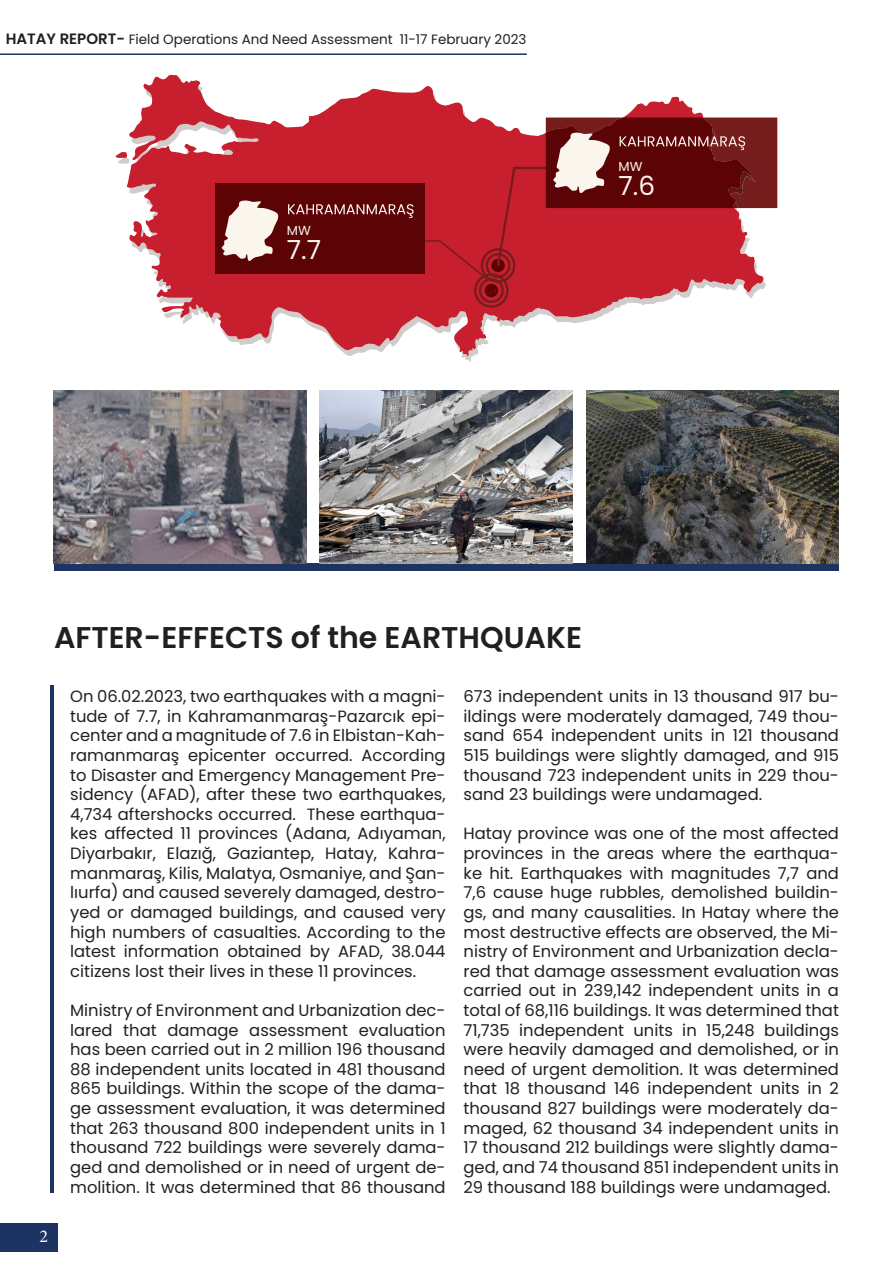
<style>
.page{position:relative;width:893px;height:1263px;background:#fff}
.page>*{position:absolute;margin:0;border:0;box-sizing:border-box;transform-origin:0 0}
.t1{font:600 30px "Poppins";color:#231f20}
.t2{font:26.25px "Poppins";color:#faf5ed}
.t3{font:18px "Minion Pro";color:#fff}
.t4{font:16.35px/19.6px "Poppins";color:#231f20;text-align:justify}
.t5{font:13.5px "Poppins";color:#231f20}
.t6{font:13.05px "Poppins";color:#faf5ed}
.s1{font-weight:600;font-size:15px}
</style>
<div class="page">
<hr style="left:0;top:53px;width:527px;height:2px;background:#1d3463">
<div style="left:0;top:1223px;width:57px;height:29px;background:#1d3463"></div>
<div style="left:54px;top:563px;width:785px;height:8px;background:#1d3463"></div>
<hr style="left:50px;top:685px;width:4px;height:507px;background:#1d3463">
<img style="left:53px;top:391px;width:253px;height:172px">
<img style="left:320px;top:391px;width:252px;height:172px">
<img style="left:586px;top:391px;width:253px;height:172px">
<svg style="left:127px;top:75px;width:637px;height:281px"></svg>
<svg style="left:115px;top:152px;width:15px;height:12px"></svg>
<div style="left:216px;top:183px;width:209px;height:90px;background:#5c0305"></div>
<svg style="left:221px;top:200px;width:57px;height:61px"></svg>
<svg style="left:425px;top:118px;width:352px;height:204px;background:#b43e47"></svg>
<svg style="left:288px;top:204px;width:126px;height:14px"></svg>
<p class="t5" style="left:6px;top:31px;width:522px"><span class="s1">HATAY REPORT-</span> Field Operations And Need Assessment 11-17 February 2023</p>
<p class="t6" style="left:287px;top:223px;width:25px">MW</p>
<h2 class="t2" style="left:287px;top:235px;width:36px">7.7</h2>
<p class="t6" style="left:618px;top:159px;width:25px">MW</p>
<h2 class="t2" style="left:618px;top:170px;width:38px">7.6</h2>
<p class="t1" style="left:54px;top:621px;width:529px">AFTER-EFFECTS of the EARTHQUAKE</p>
<p class="t4" style="left:70px;top:686px;width:377px">On 06.02.2023, two earthquakes with a magni&shy;tude of 7.7, in Kahramanmaraş-Pazarcık epi&shy;center and a magnitude of 7.6 in Elbistan-Kah&shy;ramanmaraş epicenter occurred. According to Disaster and Emergency Management Pre&shy;sidency (AFAD), after these two earthquakes, 4,734 aftershocks occurred. These earthqua&shy;kes affected 11 provinces (Adana, Adıyaman, Diyarbakır, Elazığ, Gaziantep, Hatay, Kahra&shy;manmaraş, Kilis, Malatya, Osmaniye, and Şan&shy;lıurfa) and caused severely damaged, destro&shy;yed or damaged buildings, and caused very high numbers of casualties. According to the latest information obtained by AFAD, 38.044 citizens lost their lives in these 11 provinces.</p>
<p class="t4" style="left:70px;top:1000px;width:377px">Ministry of Environment and Urbanization dec&shy;lared that damage assessment evaluation has been carried out in 2 million 196 thousand 88 independent units located in 481 thousand 865 buildings. Within the scope of the dama&shy;ge assessment evaluation, it was determined that 263 thousand 800 independent units in 1 thousand 722 buildings were severely dama&shy;ged and demolished or in need of urgent de&shy;molition. It was determined that 86 thousand</p>
<p class="t4" style="left:464px;top:686px;width:377px">673 independent units in 13 thousand 917 bu&shy;ildings were moderately damaged, 749 thou&shy;sand 654 independent units in 121 thousand 515 buildings were slightly damaged, and 915 thousand 723 independent units in 229 thou&shy;sand 23 buildings were undamaged.</p>
<p class="t4" style="left:464px;top:824px;width:377px">Hatay province was one of the most affected provinces in the areas where the earthqua&shy;ke hit. Earthquakes with magnitudes 7,7 and 7,6 cause huge rubbles, demolished buildin&shy;gs, and many causalities. In Hatay where the most destructive effects are observed, the Mi&shy;nistry of Environment and Urbanization decla&shy;red that damage assessment evaluation was carried out in 239,142 independent units in a total of 68,116 buildings. It was determined that 71,735 independent units in 15,248 buildings were heavily damaged and demolished, or in need of urgent demolition. It was determined that 18 thousand 146 independent units in 2 thousand 827 buildings were moderately da&shy;maged, 62 thousand 34 independent units in 17 thousand 212 buildings were slightly dama&shy;ged, and 74 thousand 851 independent units in 29 thousand 188 buildings were undamaged.</p>
<p class="t3" style="left:39px;top:1225px;width:10px">2</p>
</div>
